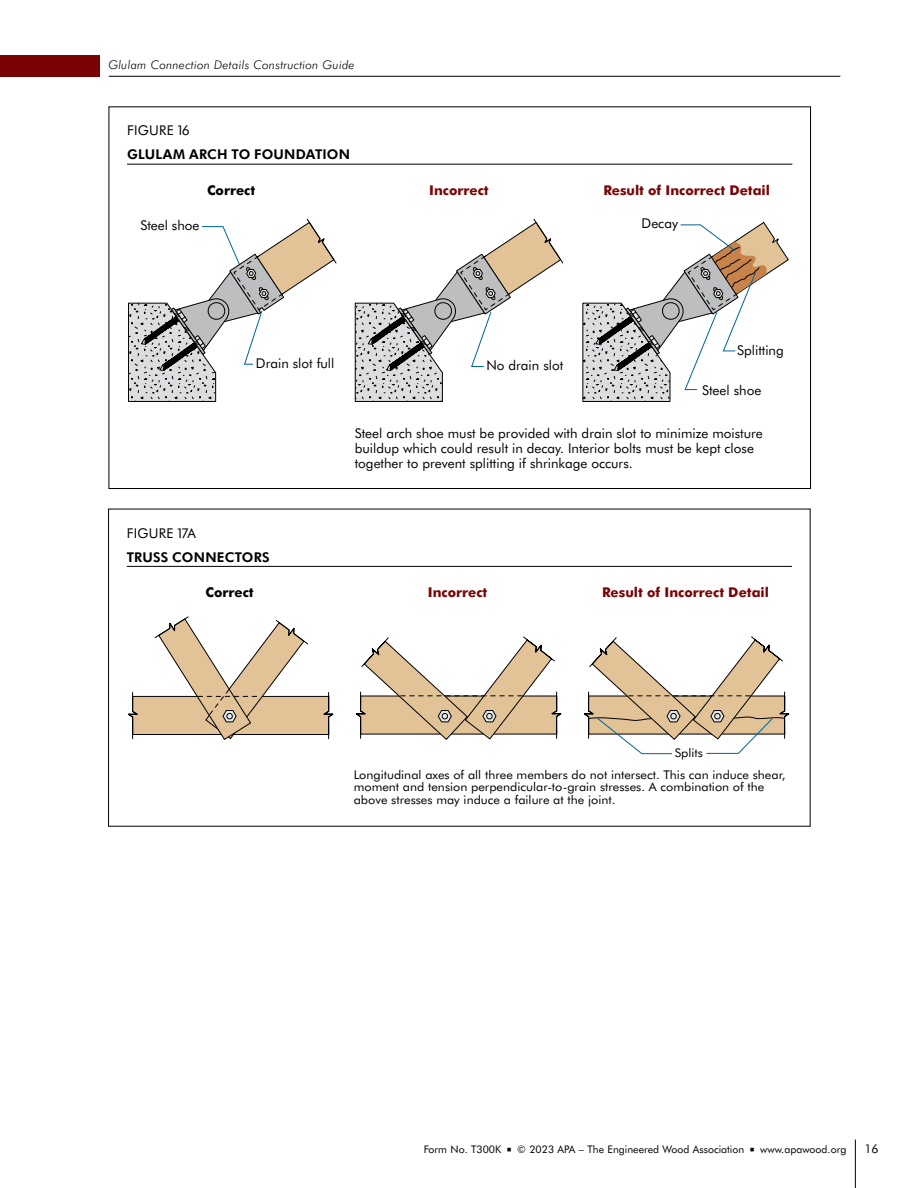
<style>
.page{position:relative;width:918px;height:1188px;background:#fff}
.page>*{position:absolute;margin:0;border:0;box-sizing:border-box;transform-origin:0 0}
.t1{font:13.5px/15px "Futura BT";color:#000}
.t2{font:800 13.5px "Futura BT";color:#7a0306}
.t3{font:700 13.5px "Futura BT";letter-spacing:.015em;color:#000}
.t4{font:13.5px "Futura BT";letter-spacing:.02em;color:#000}
.t5{font:800 13.5px "Futura BT";color:#000}
.t6{font:12px/12.8px "Futura BT";color:#000;scale:1.05 1}
.t7{font:italic 300 12px "Futura BT";letter-spacing:.02em;color:#000}
.t8{font:12px "Futura BT";color:#000}
.t9{font:10.5px "Futura BT";color:#000}
</style>
<div class="page">
<hr style="left:127px;top:566px;width:665px;height:1px;background:#000">
<svg style="left:127px;top:616px;width:207px;height:124px"></svg>
<svg style="left:355px;top:636px;width:207px;height:104px"></svg>
<svg style="left:583px;top:636px;width:207px;height:118px"></svg>
<hr style="left:127px;top:164px;width:665px;height:1px;background:#000">
<svg style="left:128px;top:219px;width:661px;height:183px"></svg>
<svg style="left:202px;top:225px;width:554px;height:165px"></svg>
<hr style="left:855px;top:1140px;width:1px;height:48px;background:#000">
<hr style="left:109px;top:76px;width:731px;height:1px;background:#000">
<div style="left:0;top:55px;width:100px;height:21px;background:#7a0306"></div>
<p class="t7" style="left:108px;top:56px;width:248px">Glulam Connection Details Construction Guide</p>
<p class="t4" style="left:127px;top:121px;width:64px">FIGURE 16</p>
<p class="t3" style="left:127px;top:145px;width:224px">GLULAM ARCH TO FOUNDATION</p>
<p class="t5" style="left:207px;top:180px;width:50px">Correct</p>
<p class="t2" style="left:429px;top:180px;width:61px">Incorrect</p>
<p class="t2" style="left:603px;top:180px;width:168px">Result of Incorrect Detail</p>
<p class="t1" style="left:140px;top:217px;width:61px">Steel shoe</p>
<p class="t1" style="left:642px;top:215px;width:38px">Decay</p>
<p class="t1" style="left:256px;top:356px;width:80px">Drain slot full</p>
<p class="t1" style="left:486px;top:357px;width:78px">No drain slot</p>
<p class="t1" style="left:737px;top:343px;width:48px">Splitting</p>
<p class="t1" style="left:702px;top:382px;width:61px">Steel shoe</p>
<p class="t1" style="left:355px;top:425px;width:409px">Steel arch shoe must be provided with drain slot to minimize moisture buildup which could result in decay . Interior bolts must be kept close together to prevent splitting if shrinkage occurs .</p>
<p class="t4" style="left:127px;top:524px;width:71px">FIGURE 17A</p>
<p class="t3" style="left:127px;top:547px;width:145px">TRUSS CONNECTORS</p>
<p class="t5" style="left:206px;top:583px;width:50px">Correct</p>
<p class="t2" style="left:428px;top:583px;width:61px">Incorrect</p>
<p class="t2" style="left:602px;top:583px;width:168px">Result of Incorrect Detail</p>
<p class="t6" style="left:675px;top:746px;width:28px">Splits</p>
<p class="t6" style="left:354px;top:768px;width:413px">Longitudinal axes of all three members do not intersect . This can induce shear, moment and tension perpendicular-to-grain stresses . A combination of the above stresses may induce a failure at the joint .</p>
<p class="t9" style="left:424px;top:1142px;width:424px">Form No. T300K ▪ © 2023 APA – The Engineered Wood Association ▪ www.apawood.org</p>
<p class="t8" style="left:864px;top:1141px;width:16px">16</p>
</div>
